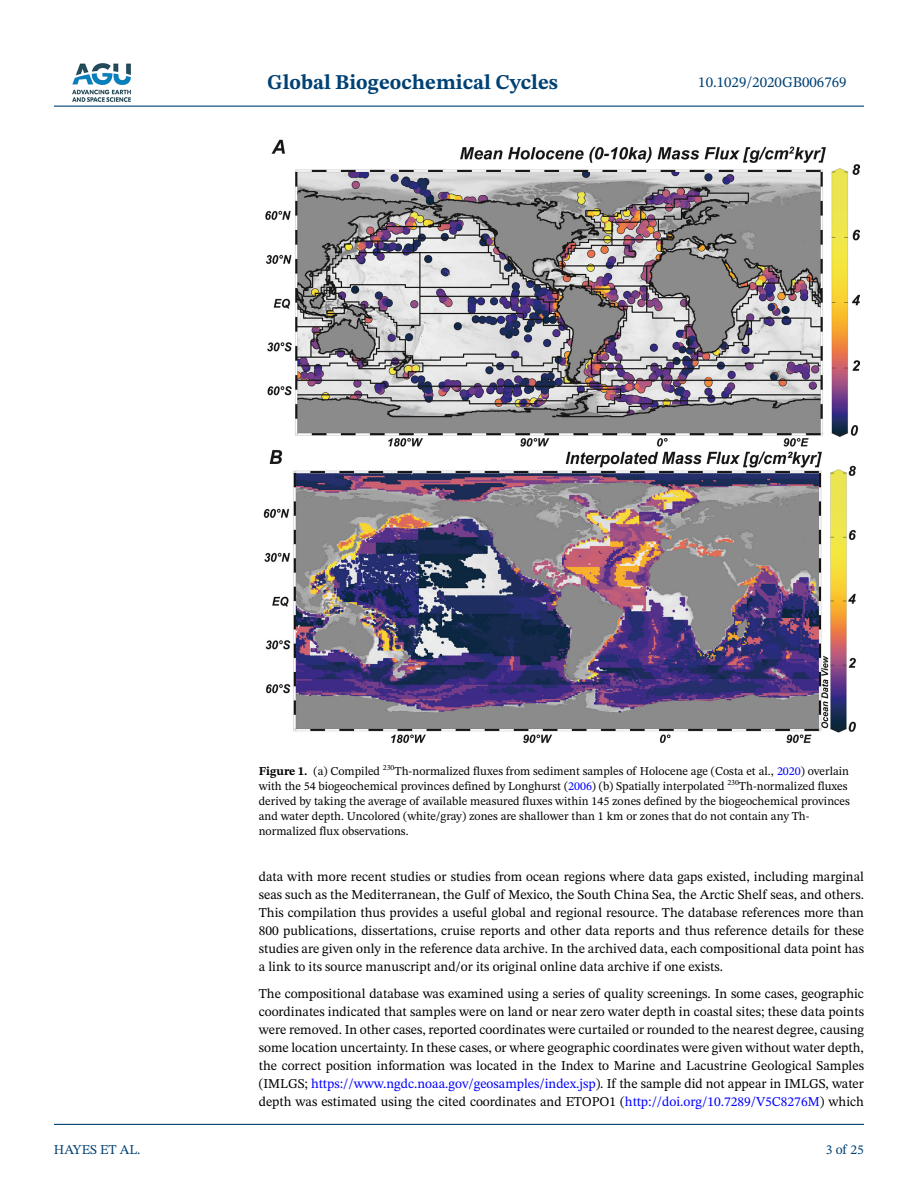
<style>
.page{position:relative;width:918px;height:1188px;background:#fff}
.page>*{position:absolute;margin:0;border:0;box-sizing:border-box;transform-origin:0 0}
.t1{font:700 21px "STIX Two Text";color:#004174}
.t2{font:15px "STIX Two Text";color:#004174}
.t3{font:13.5px/18px "STIX Two Text";color:#000;text-align:justify}
.t4{font:13.5px "STIX Two Text";color:#004174}
.t5{font:12px/15px "STIX Two Text";color:#000}
.t6{font:7.8px "STIX Two Text";color:#000}
.s1{font-weight:700}
.s2{color:#00f}
</style>
<div class="page">
<hr style="left:54px;top:106px;width:810px;height:1px;background:#004174">
<hr style="left:54px;top:1124px;width:810px;height:1px;background:#004174">
<img style="left:72px;top:63px;width:59px;height:39px">
<img style="left:264px;top:139px;width:595px;height:604px">
<h1 class="t1" style="left:267px;top:67px;width:292px">Global Biogeochemical Cycles</h1>
<p class="t2" style="left:698px;top:72px;width:150px">10.1029/2020GB006769</p>
<p class="t4" style="left:54px;top:1140px;width:88px">HAYES ET AL.</p>
<p class="t5" style="left:259px;top:763px;width:123px"><span class="s1">Figure 1.</span> (a) Compiled</p>
<p class="t6" style="left:383px;top:761px;width:13px">230</p>
<p class="t5" style="left:259px;top:763px;width:592px;text-indent:136px">Th-normalized fluxes from sediment samples of Holocene age (Costa et al., <span class="s2">2020</span>) overlain with the 54 biogeochemical provinces defined by Longhurst (<span class="s2">2006</span>) (b) Spatially interpolated</p>
<p class="t6" style="left:727px;top:776px;width:13px">230</p>
<p class="t5" style="left:259px;top:778px;width:593px;text-indent:480px">Th-normalized fluxes derived by taking the average of available measured fluxes within 145 zones defined by the biogeochemical provinces and water depth. Uncolored (white/gray) zones are shallower than 1 km or zones that do not contain any Th&shy;normalized flux observations.</p>
<p class="t3" style="left:259px;top:868px;width:607px">data with more recent studies or studies from ocean regions where data gaps existed, including marginal seas such as the Mediterranean, the Gulf of Mexico, the South China Sea, the Arctic Shelf seas, and others.<br>This compilation thus provides a useful global and regional resource. The database references more than 800 publications, dissertations, cruise reports and other data reports and thus reference details for these studies are given only in the reference data archive. In the archived data, each compositional data point has a link to its source manuscript and/or its original online data archive if one exists.</p>
<p class="t3" style="left:259px;top:985px;width:607px">The compositional database was examined using a series of quality screenings. In some cases, geographic coordinates indicated that samples were on land or near zero water depth in coastal sites; these data points were removed. In other cases, reported coordinates were curtailed or rounded to the nearest degree, causing some location uncertainty. In these cases, or where geographic coordinates were given without water depth, the correct position information was located in the Index to Marine and Lacustrine Geological Samples (IMLGS; <span class="s2">https://www.ngdc.noaa.gov/geosamples/index.jsp</span>). If the sample did not appear in IMLGS, water depth was estimated using the cited coordinates and ETOPO1 (<span class="s2">http://doi.org/10.7289/V5C8276M</span>) which</p>
<p class="t4" style="left:826px;top:1140px;width:40px">3 of 25</p>
</div>
